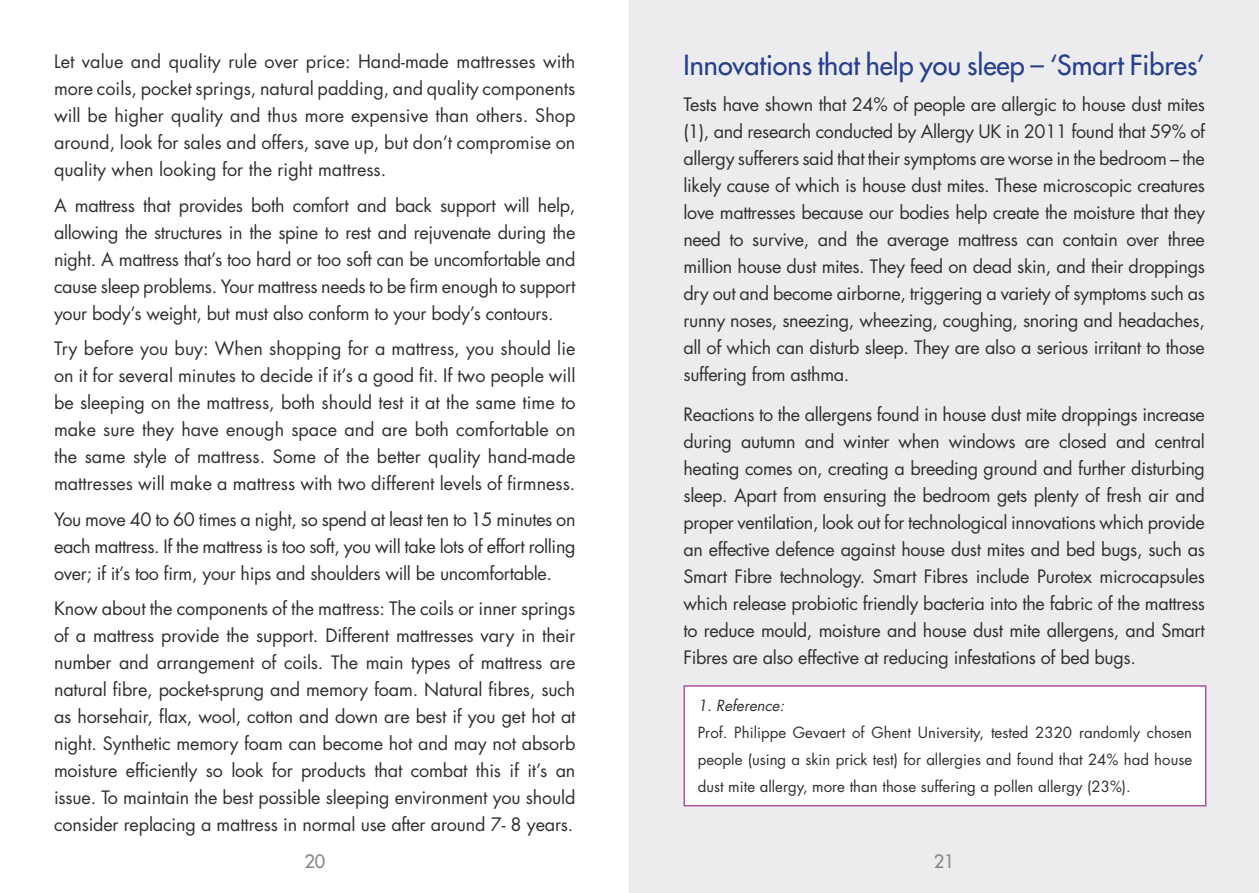
<style>
.page{position:relative;width:1259px;height:893px;background:#fff}
.page>*{position:absolute;margin:0;border:0;box-sizing:border-box;transform-origin:0 0}
.t1{font:27px "Futura";color:#253f8e}
.t2{font:18px/27px "Futura";letter-spacing:-.02em;color:#312f30;text-align:justify}
.t3{font:18px "Futura";color:#868686}
.t4{font:15px/27px "Futura";color:#312f30;text-align:justify}
.t5{font:italic 15px "Futura";color:#312f30}
</style>
<div class="page">
<div style="left:629px;top:0;width:630px;height:893px;background:#ececee"></div>
<div style="left:684px;top:686px;width:521px;height:120px;background:#fff"></div>
<div style="left:683px;top:685px;width:523px;height:121px;border:2px solid #af529f"></div>
<p class="t2" style="left:54px;top:48px;width:523px">Let value and quality rule over price: Hand-made mattresses with more coils, pocket springs, natural padding, and quality components will be higher quality and thus more expensive than others. Shop around, look for sales and offers, save up, but don’t compromise on quality when looking for the right mattress.</p>
<p class="t2" style="left:54px;top:191px;width:523px">A mattress that provides both comfort and back support will help, allowing the structures in the spine to rest and rejuvenate during the night. A mattress that’s too hard or too soft can be uncomfortable and cause sleep problems. Your mattress needs to be firm enough to support your body’s weight, but must also conform to your body’s contours.</p>
<p class="t2" style="left:54px;top:335px;width:523px">Try before you buy: When shopping for a mattress, you should lie on it for several minutes to decide if it’s a good fit. If two people will be sleeping on the mattress, both should test it at the same time to make sure they have enough space and are both comfortable on the same style of mattress. Some of the better quality hand-made mattresses will make a mattress with two different levels of firmness.</p>
<p class="t2" style="left:54px;top:505px;width:523px">You move 40 to 60 times a night, so spend at least ten to 15 minutes on each mattress. If the mattress is too soft, you will take lots of effort rolling over; if it’s too firm, your hips and shoulders will be uncomfortable.</p>
<p class="t2" style="left:54px;top:595px;width:523px">Know about the components of the mattress: The coils or inner springs of a mattress provide the support. Different mattresses vary in their number and arrangement of coils. The main types of mattress are natural fibre, pocket-sprung and memory foam. Natural fibres, such as horsehair, flax, wool, cotton and down are best if you get hot at night. Synthetic memory foam can become hot and may not absorb moisture efficiently so look for products that combat this if it’s an issue. To maintain the best possible sleeping environment you should consider replacing a mattress in normal use after around 7- 8 years.</p>
<p class="t1" style="left:683px;top:48px;width:523px">Innovations that help you sleep – ‘Smart Fibres’</p>
<p class="t2" style="left:683px;top:91px;width:523px">Tests have shown that 24% of people are allergic to house dust mites (1), and research conducted by Allergy UK in 2011 found that 59% of allergy sufferers said that their symptoms are worse in the bedroom – the likely cause of which is house dust mites. These microscopic creatures love mattresses because our bodies help create the moisture that they need to survive, and the average mattress can contain over three million house dust mites. They feed on dead skin, and their droppings dry out and become airborne, triggering a variety of symptoms such as runny noses, sneezing, wheezing, coughing, snoring and headaches, all of which can disturb sleep. They are also a serious irritant to those suffering from asthma.</p>
<p class="t2" style="left:683px;top:400px;width:523px">Reactions to the allergens found in house dust mite droppings increase during autumn and winter when windows are closed and central heating comes on, creating a breeding ground and further disturbing sleep. Apart from ensuring the bedroom gets plenty of fresh air and proper ventilation, look out for technological innovations which provide an effective defence against house dust mites and bed bugs, such as Smart Fibre technology. Smart Fibres include Purotex microcapsules which release probiotic friendly bacteria into the fabric of the mattress to reduce mould, moisture and house dust mite allergens, and Smart Fibres are also effective at reducing infestations of bed bugs.</p>
<p class="t5" style="left:698px;top:695px;width:88px">1. Reference:</p>
<p class="t4" style="left:698px;top:719px;width:496px">Prof. Philippe Gevaert of Ghent University, tested 2320 randomly chosen people (using a skin prick test) for allergies and found that 24% had house dust mite allergy, more than those suffering a pollen allergy (23%).</p>
<p class="t3" style="left:304px;top:849px;width:22px">20</p>
<p class="t3" style="left:934px;top:849px;width:22px">21</p>
</div>
